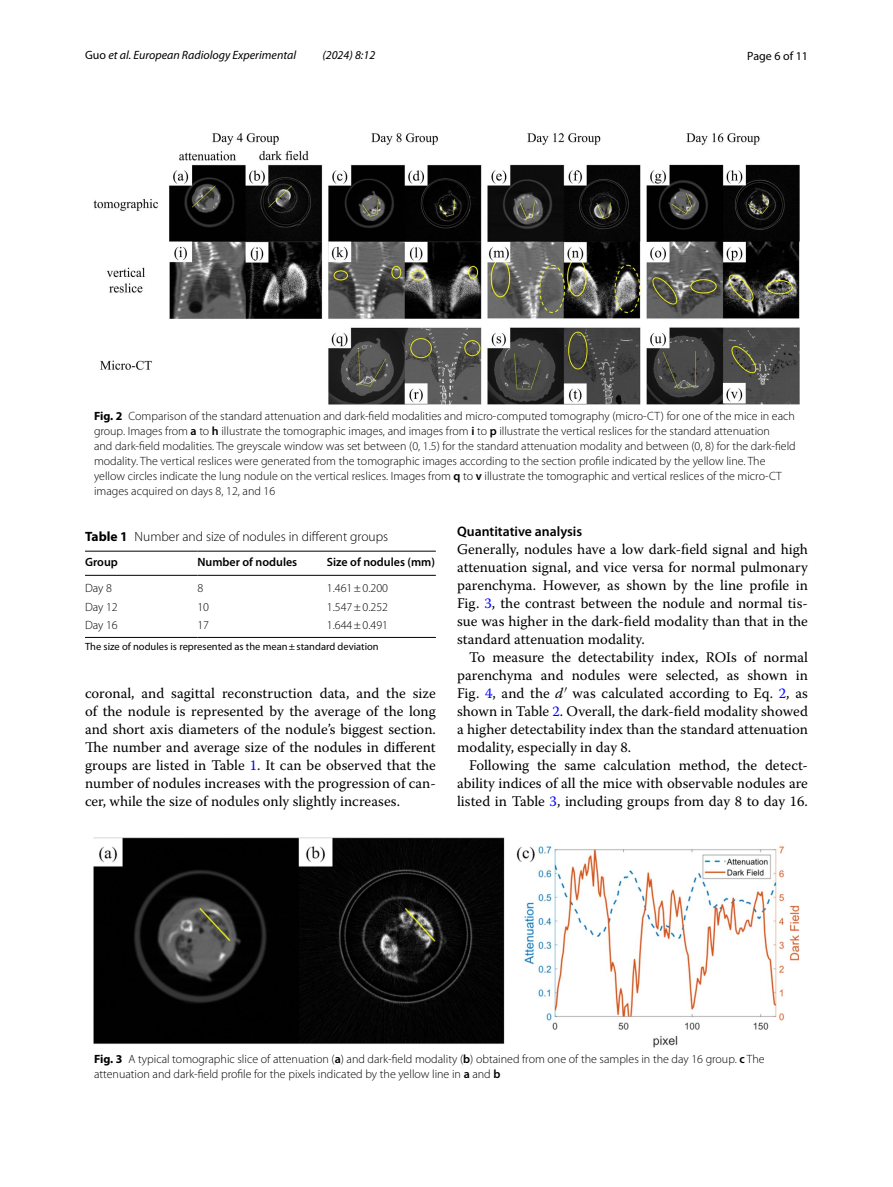
<style>
.page{position:relative;width:893px;height:1187px;background:#fff}
.page>*{position:absolute;margin:0;border:0;box-sizing:border-box;transform-origin:0 0}
.t1{font:14.7px/18px "Warnock Pro";color:#000;text-align:justify}
.t2{font:600 13.8px "Myriad Pro";color:#000}
.t3{font:300 13.5px "Myriad Pro";color:#000}
.t4{font:300 12px/15px "Myriad Pro";color:#000}
.t5{font:italic 12px "Myriad Pro";color:#000}
.t6{font:600 12px "Myriad Pro";color:#000}
.t7{font:12px "Myriad Pro";color:#000}
.t8{font:10.5px "Myriad Pro";color:#000}
.s1{font-style:normal}
.s2{font-weight:700}
.s3{font-weight:600}
.s4{color:#00f}
.s5{font-family:"Warnock Pro It 14"}
</style>
<div class="page">
<img style="left:93px;top:133px;width:707px;height:271px">
<hr style="left:85px;top:551px;width:112px;height:1px;background:#000">
<hr style="left:85px;top:575px;width:112px;height:1px;background:#000">
<hr style="left:197px;top:551px;width:130px;height:1px;background:#000">
<hr style="left:197px;top:575px;width:130px;height:1px;background:#000">
<hr style="left:327px;top:551px;width:109px;height:1px;background:#000">
<hr style="left:327px;top:575px;width:109px;height:1px;background:#000">
<hr style="left:85px;top:637px;width:112px;height:1px;background:#000">
<hr style="left:197px;top:637px;width:130px;height:1px;background:#000">
<hr style="left:327px;top:637px;width:109px;height:1px;background:#000">
<img style="left:93px;top:837px;width:707px;height:210px">
<p class="t5" style="left:85px;top:48px;width:213px"><span class="s1">Guo</span> et al. European Radiology Experimental</p>
<p class="t5" style="left:322px;top:48px;width:54px">(2024) 8:12</p>
<p class="t7" style="left:747px;top:48px;width:62px">Page 6 of 11</p>
<p class="t4" style="left:94px;top:408px;width:703px"><span class="s2">Fig. 2</span> Comparison of the standard attenuation and dark-field modalities and micro-computed tomography (micro-CT) for one of the mice in each group. Images from <span class="s3">a</span> to <span class="s3">h</span> illustrate the tomographic images, and images from <span class="s3">i</span> to <span class="s3">p</span> illustrate the vertical reslices for the standard attenuation<br>and dark-field modalities. The greyscale window was set between (0, 1.5) for the standard attenuation modality and between (0, 8) for the dark-field modality. The vertical reslices were generated from the tomographic images according to the section profile indicated by the yellow line. The yellow circles indicate the lung nodule on the vertical reslices. Images from <span class="s3">q</span> to <span class="s3">v</span> illustrate the tomographic and vertical reslices of the micro-CT images acquired on days 8, 12, and 16</p>
<p class="t3" style="left:85px;top:529px;width:305px"><span class="s2">Table 1</span> Number and size of nodules in different groups</p>
<p class="t2" style="left:457px;top:522px;width:127px">Quantitative analysis</p>
<p class="t1" style="left:457px;top:539px;width:352px">Generally, nodules have a low dark-field signal and high attenuation signal, and vice versa for normal pulmonary parenchyma. However, as shown by the line profile in Fig. <span class="s4">3</span>, the contrast between the nodule and normal tis&shy;sue was higher in the dark-field modality than that in the standard attenuation modality.</p>
<p class="t1" style="left:457px;top:647px;width:352px;text-indent:12px">To measure the detectability index, ROIs of normal parenchyma and nodules were selected, as shown in Fig. <span class="s4">4</span>, and the <span class="s5">d</span><sup>′</sup> was calculated according to Eq. <span class="s4">2</span>, as shown in Table <span class="s4">2</span>. Overall, the dark-field modality showed a higher detectability index than the standard attenuation modality, especially in day 8.</p>
<p class="t1" style="left:457px;top:755px;width:352px;text-indent:12px">Following the same calculation method, the detect&shy;ability indices of all the mice with observable nodules are listed in Table <span class="s4">3</span>, including groups from day 8 to day 16.</p>
<p class="t6" style="left:85px;top:554px;width:34px">Group</p>
<p class="t6" style="left:197px;top:554px;width:101px">Number of nodules</p>
<p class="t6" style="left:327px;top:554px;width:110px">Size of nodules (mm)</p>
<p class="t4" style="left:85px;top:581px;width:28px">Day 8</p>
<p class="t4" style="left:197px;top:581px;width:7px">8</p>
<p class="t4" style="left:327px;top:581px;width:63px">1.461±0.200</p>
<p class="t4" style="left:85px;top:599px;width:34px">Day 12</p>
<p class="t4" style="left:197px;top:599px;width:13px">10</p>
<p class="t4" style="left:327px;top:599px;width:63px">1.547±0.252</p>
<p class="t4" style="left:85px;top:617px;width:34px">Day 16</p>
<p class="t4" style="left:197px;top:617px;width:13px">17</p>
<p class="t4" style="left:327px;top:617px;width:63px">1.644±0.491</p>
<p class="t8" style="left:85px;top:640px;width:295px">The size of nodules is represented as the mean±standard deviation</p>
<p class="t1" style="left:85px;top:684px;width:352px">coronal, and sagittal reconstruction data, and the size of the nodule is represented by the average of the long and short axis diameters of the nodule’s biggest section.<br>The number and average size of the nodules in different groups are listed in Table <span class="s4">1</span>. It can be observed that the number of nodules increases with the progression of can&shy;cer, while the size of nodules only slightly increases.</p>
<p class="t4" style="left:94px;top:1051px;width:672px"><span class="s2">Fig. 3</span> A typical tomographic slice of attenuation (<span class="s3">a</span>) and dark-field modality (<span class="s3">b</span>) obtained from one of the samples in the day 16 group. <span class="s3">c</span> The attenuation and dark-field profile for the pixels indicated by the yellow line in <span class="s3">a</span> and <span class="s3">b</span></p>
</div>
